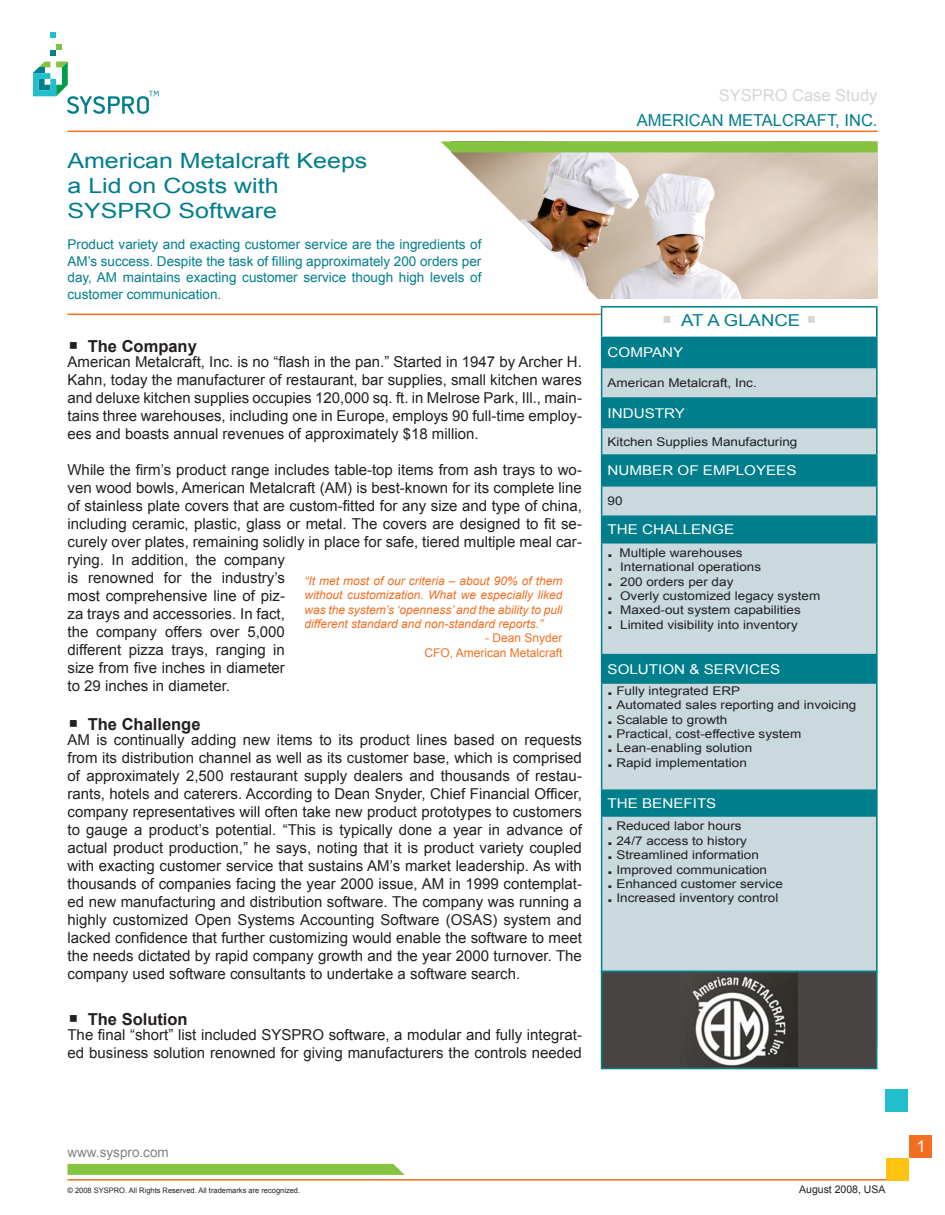
<style>
.page{position:relative;width:945px;height:1215px;background:#fff}
.page>*{position:absolute;margin:0;border:0;box-sizing:border-box;transform-origin:0 0}
.t1{font:21px "Arial";color:#007e8c;scale:1.19 1}
.t2{font:700 16.5px "Arial";color:#231f20}
.t3{font:16.5px "Arial";color:#007e8c}
.t4{font:16.5px "Arial";color:#d5d6d8}
.t5{font:16.5px "Arial";color:#007e8c;scale:1.12 1}
.Page_No{font:16.5px "Arial";color:#fff}
.t6{font:15px/18px "Arial";color:#231f20;text-align:justify}
.t7{font:13.5px/16.5px "Arial";color:#007e8c;text-align:justify}
.t8{font:13.5px "Arial";color:#fff;scale:1.12 1}
.t9{font:13.5px "Arial";color:#808285}
.t10{font:12px "Arial";color:#231f20;scale:1.12 1}
.Page_No-2{font:italic 12px/14.4px "Arial";color:#f36e21;text-align:justify}
.Page_No-3{font:12px "Arial";color:#f36e21}
.Page_No-4{font:10.5px "Arial";color:#231f20}
.t11{font:7.5px "Arial";color:#231f20}
</style>
<div class="page">
<hr style="left:68px;top:314px;width:810px;height:1px;background:#f36e21">
<div style="left:602px;top:307px;width:275px;height:30px;background:#fff"></div>
<div style="left:602px;top:338px;width:274px;height:29px;background:#007e8c"></div>
<svg style="left:602px;top:368px;width:274px;height:603px;background:#9ac3ca"></svg>
<hr style="left:601px;top:306px;width:277px;height:2px;background:#007e8c">
<hr style="left:876px;top:308px;width:2px;height:29px;background:#007e8c">
<hr style="left:601px;top:337px;width:277px;height:1px;background:#007e8c">
<hr style="left:876px;top:338px;width:2px;height:29px;background:#007e8c">
<hr style="left:601px;top:367px;width:277px;height:1px;background:#007e8c">
<hr style="left:876px;top:368px;width:2px;height:29px;background:#007e8c">
<hr style="left:601px;top:397px;width:277px;height:2px;background:#007e8c">
<hr style="left:876px;top:399px;width:2px;height:28px;background:#007e8c">
<hr style="left:601px;top:427px;width:277px;height:1px;background:#007e8c">
<hr style="left:876px;top:428px;width:2px;height:26px;background:#007e8c">
<hr style="left:601px;top:454px;width:277px;height:2px;background:#007e8c">
<hr style="left:876px;top:456px;width:2px;height:29px;background:#007e8c">
<hr style="left:601px;top:485px;width:277px;height:2px;background:#007e8c">
<hr style="left:876px;top:487px;width:2px;height:28px;background:#007e8c">
<hr style="left:601px;top:515px;width:277px;height:2px;background:#007e8c">
<svg style="left:601px;top:308px;width:1px;height:234px"></svg>
<hr style="left:876px;top:517px;width:2px;height:25px;background:#007e8c">
<hr style="left:601px;top:542px;width:277px;height:2px;background:#007e8c">
<hr style="left:601px;top:544px;width:1px;height:110px;background:#007e8c">
<hr style="left:876px;top:544px;width:2px;height:110px;background:#007e8c">
<hr style="left:601px;top:654px;width:277px;height:1px;background:#007e8c">
<svg style="left:601px;top:655px;width:1px;height:27px"></svg>
<hr style="left:876px;top:655px;width:2px;height:27px;background:#007e8c">
<hr style="left:601px;top:682px;width:277px;height:2px;background:#007e8c">
<hr style="left:601px;top:684px;width:1px;height:105px;background:#007e8c">
<hr style="left:876px;top:684px;width:2px;height:105px;background:#007e8c">
<hr style="left:601px;top:789px;width:277px;height:2px;background:#007e8c">
<svg style="left:601px;top:791px;width:1px;height:24px"></svg>
<hr style="left:876px;top:791px;width:2px;height:24px;background:#007e8c">
<hr style="left:601px;top:815px;width:277px;height:2px;background:#007e8c">
<hr style="left:601px;top:817px;width:1px;height:154px;background:#007e8c">
<hr style="left:876px;top:817px;width:2px;height:154px;background:#007e8c">
<hr style="left:601px;top:971px;width:277px;height:1px;background:#007e8c">
<svg style="left:440px;top:141px;width:438px;height:158px"></svg>
<svg style="left:50px;top:44px;width:12px;height:12px"></svg>
<svg style="left:50px;top:33px;width:6px;height:5px"></svg>
<svg style="left:33px;top:62px;width:126px;height:52px"></svg>
<hr style="left:68px;top:1179px;width:820px;height:2px;background:#f36e21">
<hr style="left:68px;top:131px;width:810px;height:1px;background:#f36e21">
<svg style="left:68px;top:1164px;width:337px;height:11px;background:#87c545"></svg>
<div style="left:886px;top:1158px;width:23px;height:23px;background:#fec210"></div>
<div style="left:909px;top:1135px;width:23px;height:23px;background:#f36e21"></div>
<div style="left:885px;top:1089px;width:23px;height:23px;background:#21bece"></div>
<div style="left:601px;top:971px;width:276px;height:98px;background:#484441;border:2px solid #007e8c"></div>
<img style="left:681px;top:973px;width:116px;height:94px">
<p class="t1" style="left:68px;top:149px;width:254px">American Metalcraft Keeps</p>
<p class="t1" style="left:68px;top:174px;width:179px">a Lid on Costs with</p>
<p class="t1" style="left:68px;top:199px;width:178px">SYSPRO Software</p>
<p class="t7" style="left:68px;top:236px;width:415px">Product variety and exacting customer service are the ingredients of AM’s success. Despite the task of filling approximately 200 orders per day, AM maintains exacting customer service though high levels of customer communication.</p>
<p class="t2" style="left:88px;top:337px;width:111px">The Company</p>
<p class="t6" style="left:68px;top:353px;width:516px">American Metalcraft, Inc. is no “flash in the pan.” Started in 1947 by Archer H.<br>Kahn, today the manufacturer of restaurant, bar supplies, small kitchen wares and deluxe kitchen supplies occupies 120,000 sq. ft. in Melrose Park, Ill., main&shy;tains three warehouses, including one in Europe, employs 90 full-time employ&shy;ees and boasts annual revenues of approximately $18 million.</p>
<p class="t6" style="left:68px;top:461px;width:516px;text-align:left">While the firm’s product range includes table-top items from ash trays to wo&shy;ven wood bowls, American Metalcraft (AM) is best-known for its complete line of stainless plate covers that are custom-fitted for any size and type of china, including ceramic, plastic, glass or metal. The covers are designed to fit se&shy;curely over plates, remaining solidly in place for safe, tiered multiple meal car&shy;rying. In addition, the company<br>is renowned for the industry’s<br>most comprehensive line of piz-<br>za trays and accessories. In fact,<br>the company offers over 5,000<br>different pizza trays, ranging in<br>size from five inches in diameter<br>to 29 inches in diameter.</p>
<p class="t2" style="left:88px;top:715px;width:114px">The Challenge</p>
<p class="t6" style="left:68px;top:731px;width:516px">AM is continually adding new items to its product lines based on requests from its distribution channel as well as its customer base, which is comprised of approximately 2,500 restaurant supply dealers and thousands of restau&shy;rants, hotels and caterers. According to Dean Snyder, Chief Financial Officer, company representatives will often take new product prototypes to customers to gauge a product’s potential. “This is typically done a year in advance of actual product production,” he says, noting that it is product variety coupled with exacting customer service that sustains AM’s market leadership. As with thousands of companies facing the year 2000 issue, AM in 1999 contemplat&shy;ed new manufacturing and distribution software. The company was running a highly customized Open Systems Accounting Software (OSAS) system and lacked confidence that further customizing would enable the software to meet the needs dictated by rapid company growth and the year 2000 turnover. The company used software consultants to undertake a software search.</p>
<p class="t2" style="left:88px;top:1010px;width:101px">The Solution</p>
<p class="t6" style="left:68px;top:1026px;width:516px">The final “short” list included SYSPRO software, a modular and fully integrat&shy;ed business solution renowned for giving manufacturers the controls needed</p>
<p class="Page_No-2" style="left:304px;top:573px;width:259px">“It met most of our criteria – about 90% of them without customization. What we especially liked was the system’s ‘openness’ and the ability to pull different standard and non-standard reports.”</p>
<p class="Page_No-3" style="left:485px;top:631px;width:79px">- Dean Snyder</p>
<p class="Page_No-3" style="left:424px;top:646px;width:140px">CFO, American Metalcraft</p>
<p class="t4" style="left:719px;top:86px;width:160px">SYSPRO Case Study</p>
<p class="t3" style="left:637px;top:111px;width:242px">AMERICAN METALCRAFT, INC.</p>
<p class="t5" style="left:681px;top:311px;width:108px">AT A GLANCE</p>
<p class="t8" style="left:608px;top:345px;width:21px">Company</p>
<p class="t10" style="left:608px;top:376px;width:135px">American Metalcraft, Inc.</p>
<p class="t8" style="left:608px;top:405px;width:43px">Industry</p>
<p class="t10" style="left:608px;top:435px;width:171px">Kitchen Supplies Manufacturing</p>
<p class="t8" style="left:608px;top:463px;width:105px">Number of Employees</p>
<p class="t10" style="left:608px;top:494px;width:15px">90</p>
<p class="t8" style="left:608px;top:522px;width:61px">The Challenge</p>
<p class="t10" style="left:620px;top:546px;width:111px">Multiple warehouses</p>
<p class="t10" style="left:620px;top:560px;width:127px">International operations</p>
<p class="t10" style="left:620px;top:575px;width:103px">200 orders per day</p>
<p class="t10" style="left:620px;top:589px;width:180px">Overly customized legacy system</p>
<p class="t10" style="left:620px;top:604px;width:163px">Maxed-out system capabilities</p>
<p class="t10" style="left:620px;top:618px;width:160px">Limited visibility into inventory</p>
<p class="t8" style="left:608px;top:661px;width:46px">Solution</p>
<p class="t8" style="left:689px;top:661px;width:58px">&amp; Services</p>
<p class="t10" style="left:616px;top:684px;width:112px">Fully integrated ERP</p>
<p class="t10" style="left:616px;top:698px;width:216px">Automated sales reporting and invoicing</p>
<p class="t10" style="left:616px;top:713px;width:101px">Scalable to growth</p>
<p class="t10" style="left:616px;top:727px;width:167px">Practical, cost-effective system</p>
<p class="t10" style="left:616px;top:741px;width:123px">Lean-enabling solution</p>
<p class="t10" style="left:616px;top:756px;width:118px">Rapid implementation</p>
<p class="t8" style="left:608px;top:796px;width:40px">The Benefits</p>
<p class="t10" style="left:616px;top:819px;width:113px">Reduced labor hours</p>
<p class="t10" style="left:616px;top:834px;width:118px">24/7 access to history</p>
<p class="t10" style="left:616px;top:848px;width:129px">Streamlined information</p>
<p class="t10" style="left:616px;top:863px;width:136px">Improved communication</p>
<p class="t10" style="left:616px;top:877px;width:150px">Enhanced customer service</p>
<p class="t10" style="left:616px;top:891px;width:146px">Increased inventory control</p>
<p class="t9" style="left:68px;top:1145px;width:103px">www.syspro.com</p>
<p class="t11" style="left:68px;top:1186px;width:234px">© 2008 SYSPRO. All Rights Reserved. All trademarks are recognized.</p>
<p class="Page_No-4" style="left:799px;top:1183px;width:88px">August 2008, USA</p>
<p class="Page_No" style="left:916px;top:1137px;width:11px">1</p>
</div>
